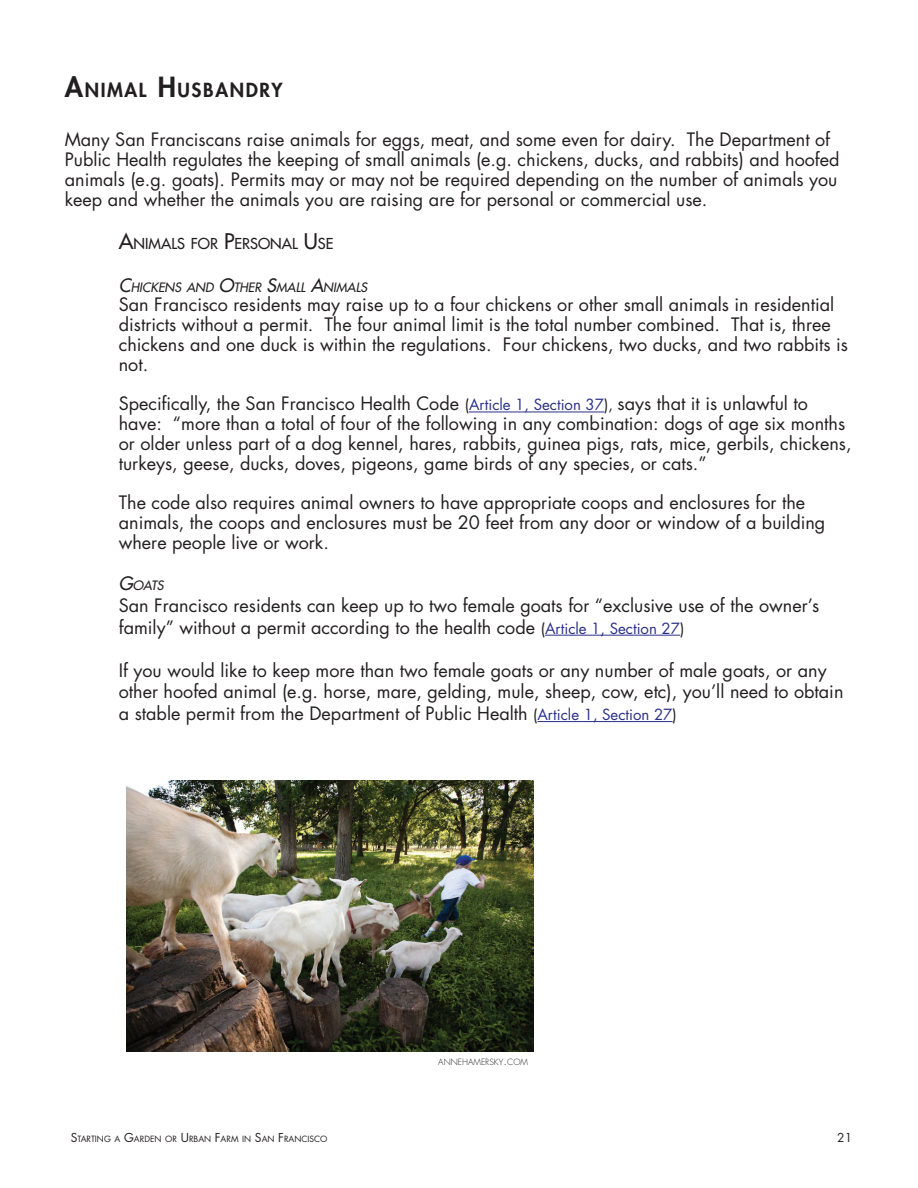
<style>
.page{position:relative;width:918px;height:1188px;background:#fff}
.page>*{position:absolute;margin:0;border:0;box-sizing:border-box;transform-origin:0 0}
.t1{font:800 18.9px "Futura";letter-spacing:.085em;color:#231f20}
.t2{font:18px/19.8px "Futura";color:#231f20}
.t3{font:14.7px "Futura";color:#231f20}
.t4{font:italic 12.6px "Futura";color:#231f20}
.t5{font:12px "Futura";color:#231f20}
.t6{font:8.4px "Futura";color:#231f20}
.t7{font:300 8.4px "Futura";color:#231f20}
.s1{font-size:27px}
.s2{font-size:21px}
.s3{font-size:18px}
.s4{font-size:15px}
.s5{font-size:15px;color:#2a3088}
.s6{font-size:12px}
</style>
<div class="page">
<hr style="left:469px;top:412px;width:135px;height:1px;background:#2a3088">
<hr style="left:545px;top:635px;width:135px;height:1px;background:#2a3088">
<hr style="left:537px;top:721px;width:136px;height:1px;background:#2a3088">
<img style="left:127px;top:780px;width:406px;height:271px">
<p class="t1" style="left:65px;top:78px;width:219px"><span class="s1">A</span>NIMAL <span class="s1">H</span>USBANDRY</p>
<p class="t2" style="left:65px;top:130px;width:776px">Many San Franciscans raise animals for eggs, meat, and some even for dairy. The Department of Public Health regulates the keeping of small animals (e.g. chickens, ducks, and rabbits) and hoofed animals (e.g. goats). Permits may or may not be required depending on the number of animals you keep and whether the animals you are raising are for personal or commercial use.</p>
<p class="t3" style="left:119px;top:234px;width:216px"><span class="s2">A</span>NIMALS FOR <span class="s2">P</span>ERSONAL <span class="s2">U</span>SE</p>
<p class="t4" style="left:119px;top:279px;width:250px"><span class="s3">C</span>HICKENS AND <span class="s3">O</span>THER <span class="s3">S</span>MALL <span class="s3">A</span>NIMALS</p>
<p class="t2" style="left:119px;top:295px;width:731px">San Francisco residents may raise up to a four chickens or other small animals in residential districts without a permit. The four animal limit is the total number combined. That is, three chickens and one duck is within the regulations. Four chickens, two ducks, and two rabbits is not.</p>
<p class="t2" style="left:119px;top:394px;width:734px">Specifically, the San Francisco Health Code <span class="s4">(</span><span class="s5">Article 1, Section 37</span><span class="s4">),</span> says that it is unlawful to have: “more than a total of four of the following in any combination: dogs of age six months or older unless part of a dog kennel, hares, rabbits, guinea pigs, rats, mice, gerbils, chickens, turkeys, geese, ducks, doves, pigeons, game birds of any species, or cats.”</p>
<p class="t2" style="left:119px;top:493px;width:708px">The code also requires animal owners to have appropriate coops and enclosures for the animals, the coops and enclosures must be 20 feet from any door or window of a building where people live or work.</p>
<p class="t4" style="left:119px;top:578px;width:46px"><span class="s3">G</span>OATS</p>
<p class="t2" style="left:119px;top:595px;width:702px;line-height:21.6px">San Francisco residents can keep up to two female goats for “exclusive use of the owner’s family” without a permit according to the health code <span class="s4">(</span><span class="s5">Article 1, Section 27</span><span class="s4">)</span></p>
<p class="t2" style="left:119px;top:660px;width:726px;line-height:21.6px">If you would like to keep more than two female goats or any number of male goats, or any other hoofed animal (e.g. horse, mare, gelding, mule, sheep, cow, etc), you’ll need to obtain a stable permit from the Department of Public Health <span class="s4">(</span><span class="s5">Article 1, Section 27</span><span class="s4">)</span></p>
<p class="t7" style="left:438px;top:1057px;width:91px">ANNEHAMERSKY<span class="s6">.</span>COM</p>
<p class="t6" style="left:71px;top:1134px;width:258px"><span class="s6">S</span>TARTING A <span class="s6">G</span>ARDEN OR <span class="s6">U</span>RBAN <span class="s6">F</span>ARM IN <span class="s6">S</span>AN <span class="s6">F</span>RANCISCO</p>
<p class="t5" style="left:837px;top:1130px;width:16px">21</p>
</div>
